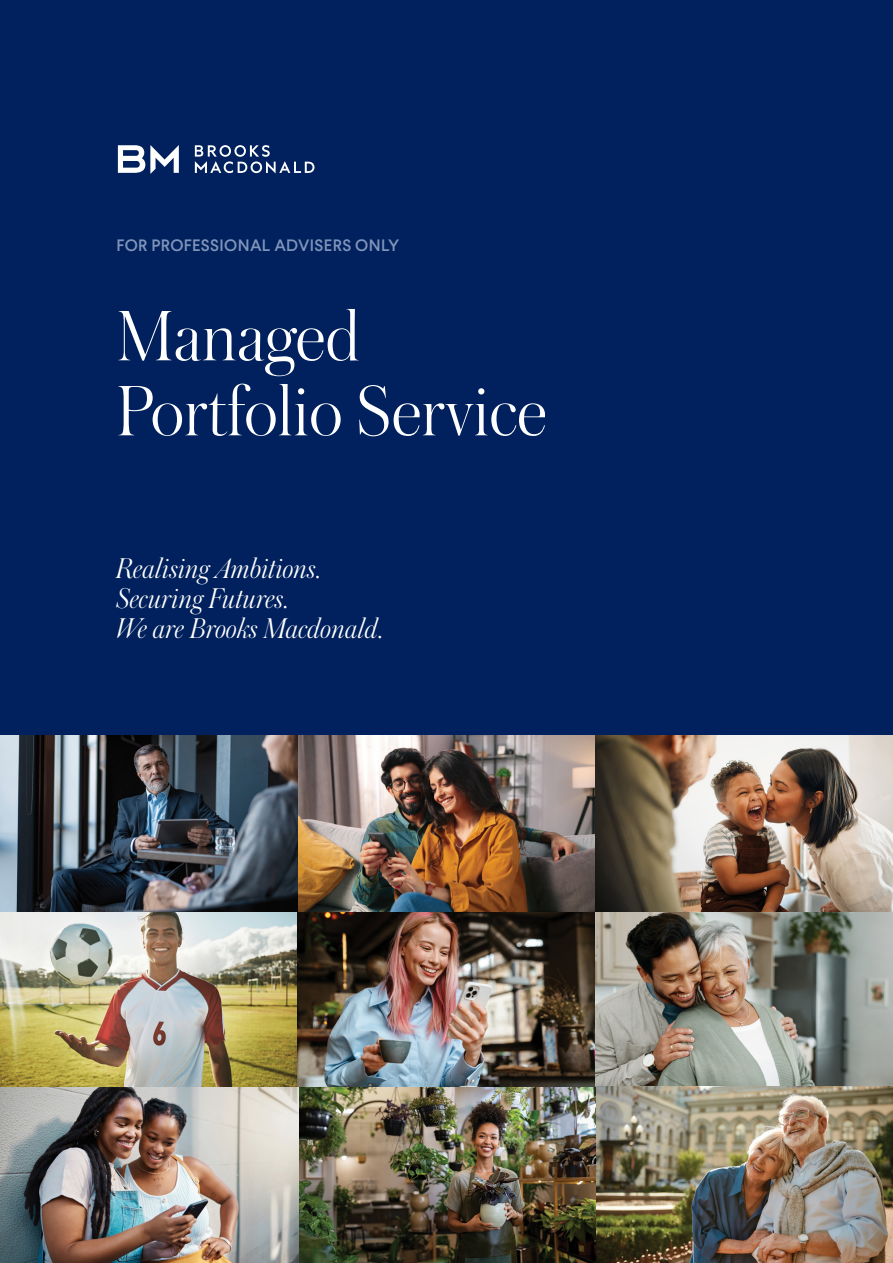
<style>
.page{position:relative;width:893px;height:1263px;background:#fff}
.page>*{position:absolute;margin:0;border:0;box-sizing:border-box;transform-origin:0 0}
.t1{font:300 75px/75px "Austin Trial";color:#fff}
.t2{font:italic 300 30px/30px "Austin Trial";color:#fff}
.t3{font:500 16.5px "Larsseit";letter-spacing:.02em;color:#8094ba}
</style>
<div class="page">
<div style="left:0;top:0;width:893px;height:736px;background:#00215d"></div>
<img style="left:1px;top:736px;width:892px;height:527px">
<svg style="left:195px;top:145px;width:119px;height:28px"></svg>
<svg style="left:118px;top:145px;width:61px;height:29px"></svg>
<p class="t3" style="left:117px;top:235px;width:284px">FOR PROFESSIONAL ADVISERS ONLY</p>
<h1 class="t1" style="left:117px;top:306px;width:432px">Managed<br>Portfolio Service</h1>
<p class="t2" style="left:117px;top:557px;width:269px">Realising Ambitions.<br>Securing Futures.<br>We are Brooks Macdonald.</p>
</div>
